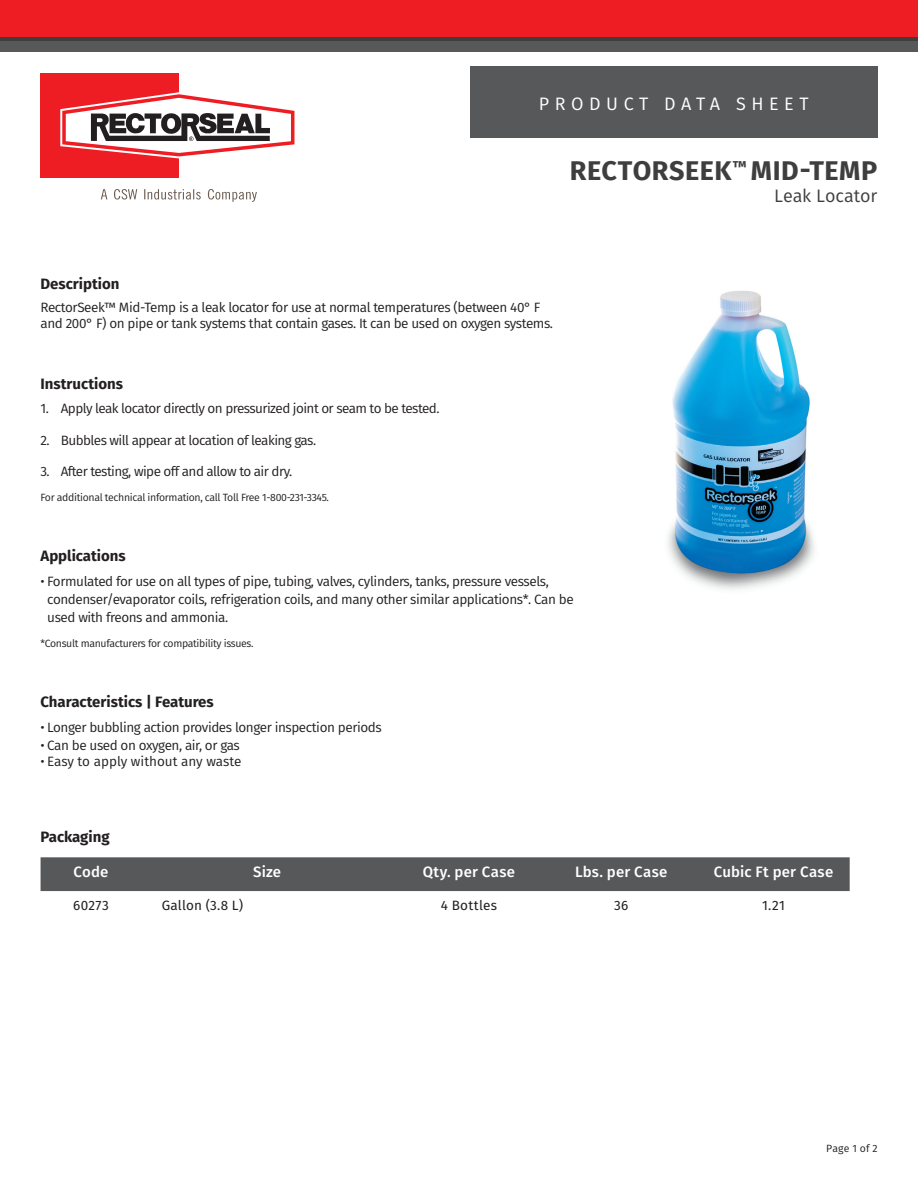
<style>
.page{position:relative;width:918px;height:1188px;background:#fff}
.page>*{position:absolute;margin:0;border:0;box-sizing:border-box;transform-origin:0 0}
.t1{font:700 27px "Fira Sans";letter-spacing:.02em;color:#3e3e3f}
.t2{font:18px "Fira Sans";letter-spacing:.31em;color:#fff}
.t3{font:18px "Fira Sans";color:#3e3e3f}
.t4{font:700 15px "Fira Sans";color:#231f20}
.t5{font:500 15px "Fira Sans";letter-spacing:.015em;color:#fff}
.t6{font:13.5px/18px "Fira Sans";letter-spacing:-.03em;color:#231f20}
.t7{font:13.5px "Fira Sans";letter-spacing:.02em;color:#231f20}
.t8{font:13.5px "Fira Sans";color:#231f20}
.t9{font:10.5px "Fira Sans";letter-spacing:-.03em;color:#231f20}
</style>
<div class="page">
<div style="left:470px;top:66px;width:408px;height:71px;background:#57585a"></div>
<div style="left:0;top:40px;width:918px;height:12px;background:#57585a"></div>
<div style="left:0;top:0;width:918px;height:40px;background:#ee1d23"></div>
<hr style="left:0;top:38px;width:918px;height:3px;background:#3e3e3f">
<div style="left:40px;top:73px;width:139px;height:105px;background:#ee1d23"></div>
<svg style="left:60px;top:92px;width:235px;height:66px"></svg>
<svg style="left:101px;top:189px;width:156px;height:13px"></svg>
<img style="left:668px;top:291px;width:147px;height:299px">
<div style="left:41px;top:857px;width:809px;height:34px;background:#57585a"></div>
<h2 class="t2" style="left:539px;top:91px;width:271px">PRODUCT DATA SHEET</h2>
<h1 class="t1" style="left:570px;top:148px;width:309px">RECTORSEEK<sup>™</sup> MID-TEMP</h1>
<h2 class="t3" style="left:774px;top:182px;width:105px">Leak Locator</h2>
<p class="t4" style="left:40px;top:271px;width:81px">Description</p>
<p class="t6" style="left:40px;top:299px;width:514px;line-height:16.2px">RectorSeek™ Mid-Temp is a leak locator for use at normal temperatures (between 40° F and 200° F) on pipe or tank systems that contain gases. It can be used on oxygen systems.</p>
<p class="t4" style="left:40px;top:371px;width:84px">Instructions</p>
<p class="t6" style="left:40px;top:399px;width:401px">1. Apply leak locator directly on pressurized joint or seam to be tested.</p>
<p class="t6" style="left:40px;top:431px;width:277px">2. Bubbles will appear at location of leaking gas.</p>
<p class="t6" style="left:40px;top:462px;width:253px">3. After testing, wipe off and allow to air dry.</p>
<p class="t9" style="left:40px;top:490px;width:290px">For additional technical information, call Toll Free 1-800-231-3345.</p>
<p class="t4" style="left:40px;top:543px;width:87px">Applications</p>
<p class="t6" style="left:47px;top:572px;width:528px;text-indent:-7px">• Formulated for use on all types of pipe, tubing, valves, cylinders, tanks, pressure vessels, condenser/evaporator coils, refrigeration coils, and many other similar applications*. Can be used with freons and ammonia.</p>
<p class="t9" style="left:40px;top:635px;width:215px">*Consult manufacturers for compatibility issues.</p>
<p class="t4" style="left:40px;top:689px;width:175px">Characteristics | Features</p>
<p class="t6" style="left:40px;top:718px;width:343px">• Longer bubbling action provides longer inspection periods</p>
<p class="t6" style="left:40px;top:736px;width:201px">• Can be used on oxygen, air, or gas</p>
<p class="t8" style="left:40px;top:751px;width:202px">• Easy to apply without any waste</p>
<p class="t4" style="left:41px;top:824px;width:71px">Packaging</p>
<p class="t5" style="left:74px;top:860px;width:36px">Code</p>
<p class="t5" style="left:253px;top:860px;width:29px">Size</p>
<p class="t5" style="left:423px;top:860px;width:94px">Qty. per Case</p>
<p class="t5" style="left:575px;top:860px;width:94px">Lbs. per Case</p>
<p class="t5" style="left:714px;top:860px;width:121px">Cubic Ft per Case</p>
<p class="t7" style="left:73px;top:895px;width:37px">60273</p>
<p class="t7" style="left:162px;top:895px;width:83px">Gallon (3.8 L)</p>
<p class="t7" style="left:441px;top:895px;width:58px">4 Bottles</p>
<p class="t7" style="left:614px;top:895px;width:16px">36</p>
<p class="t7" style="left:762px;top:895px;width:24px">1.21</p>
<p class="t9" style="left:826px;top:1141px;width:53px">Page 1 of 2</p>
</div>
